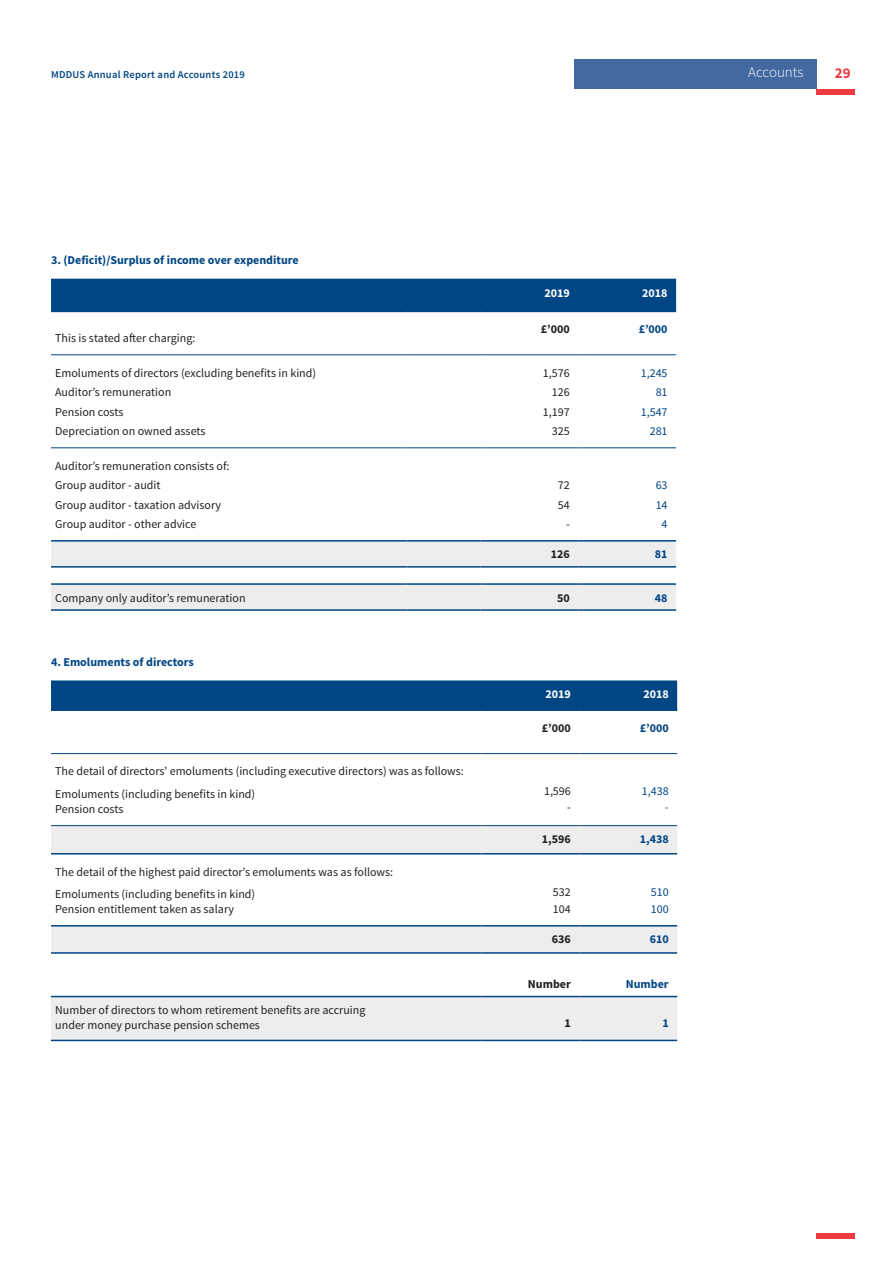
<style>
.page{position:relative;width:893px;height:1263px;background:#fff}
.page>*{position:absolute;margin:0;border:0;box-sizing:border-box;transform-origin:0 0}
.t1{font:300 15px "Source Sans Pro";color:#fff}
.t2{font:700 15px "Source Sans Pro";color:#ee3a41}
.Body_-_flush{font:12px/15px "Source Sans Pro";color:#231f20}
.Body_-_flush-2{font:700 12px "Source Sans Pro";color:#004684}
.Body_-_flush-3{font:12px "Source Sans Pro";color:#004684}
.Body_-_flush-4{font:700 12px "Source Sans Pro";color:#231f20}
.Body_-_flush-5{font:700 12px "Source Sans Pro";color:#fff}
.t3{font:600 10.5px "Source Sans Pro";letter-spacing:.02em;color:#004684}
</style>
<div class="page">
<div style="left:816px;top:1233px;width:39px;height:5px;background:#ee3a41"></div>
<div style="left:816px;top:89px;width:39px;height:5px;background:#ee3a41"></div>
<div style="left:574px;top:60px;width:242px;height:29px;background:#4269a0"></div>
<div style="left:51px;top:279px;width:625px;height:32px;background:#004684"></div>
<svg style="left:51px;top:542px;width:625px;height:67px"></svg>
<hr style="left:51px;top:311px;width:357px;height:1px;background:#004684">
<hr style="left:408px;top:311px;width:72px;height:1px;background:#004684">
<hr style="left:480px;top:311px;width:98px;height:1px;background:#004684">
<hr style="left:578px;top:311px;width:98px;height:1px;background:#004684">
<hr style="left:51px;top:540px;width:357px;height:2px;background:#004684">
<hr style="left:408px;top:540px;width:72px;height:2px;background:#004684">
<hr style="left:480px;top:540px;width:98px;height:2px;background:#004684">
<hr style="left:578px;top:540px;width:98px;height:2px;background:#004684">
<hr style="left:51px;top:566px;width:357px;height:2px;background:#004684">
<hr style="left:408px;top:566px;width:72px;height:2px;background:#004684">
<hr style="left:480px;top:566px;width:98px;height:2px;background:#004684">
<hr style="left:578px;top:566px;width:98px;height:2px;background:#004684">
<hr style="left:51px;top:583px;width:357px;height:2px;background:#004684">
<hr style="left:408px;top:583px;width:72px;height:2px;background:#004684">
<hr style="left:480px;top:583px;width:98px;height:2px;background:#004684">
<hr style="left:578px;top:583px;width:98px;height:2px;background:#004684">
<hr style="left:51px;top:609px;width:357px;height:2px;background:#004684">
<hr style="left:408px;top:609px;width:72px;height:2px;background:#004684">
<hr style="left:480px;top:609px;width:98px;height:2px;background:#004684">
<hr style="left:578px;top:609px;width:98px;height:2px;background:#004684">
<hr style="left:51px;top:354px;width:357px;height:1px;background:#004684">
<hr style="left:408px;top:354px;width:72px;height:1px;background:#004684">
<hr style="left:480px;top:354px;width:98px;height:1px;background:#004684">
<hr style="left:578px;top:354px;width:98px;height:1px;background:#004684">
<hr style="left:51px;top:447px;width:357px;height:1px;background:#004684">
<hr style="left:408px;top:447px;width:72px;height:1px;background:#004684">
<hr style="left:480px;top:447px;width:98px;height:1px;background:#004684">
<hr style="left:578px;top:447px;width:98px;height:1px;background:#004684">
<div style="left:51px;top:680px;width:626px;height:29px;background:#004684"></div>
<svg style="left:51px;top:826px;width:626px;height:214px"></svg>
<hr style="left:51px;top:709px;width:431px;height:2px;background:#004684">
<hr style="left:482px;top:709px;width:97px;height:2px;background:#004684">
<hr style="left:579px;top:709px;width:98px;height:2px;background:#004684">
<hr style="left:51px;top:853px;width:431px;height:1px;background:#004684">
<hr style="left:482px;top:853px;width:97px;height:1px;background:#004684">
<hr style="left:579px;top:853px;width:98px;height:1px;background:#004684">
<hr style="left:51px;top:925px;width:431px;height:1px;background:#004684">
<hr style="left:482px;top:925px;width:97px;height:1px;background:#004684">
<hr style="left:579px;top:925px;width:98px;height:1px;background:#004684">
<hr style="left:51px;top:952px;width:431px;height:2px;background:#004684">
<hr style="left:482px;top:952px;width:97px;height:2px;background:#004684">
<hr style="left:579px;top:952px;width:98px;height:2px;background:#004684">
<hr style="left:51px;top:996px;width:431px;height:1px;background:#004684">
<hr style="left:482px;top:996px;width:97px;height:1px;background:#004684">
<hr style="left:579px;top:996px;width:98px;height:1px;background:#004684">
<hr style="left:51px;top:1040px;width:431px;height:1px;background:#004684">
<hr style="left:482px;top:1040px;width:97px;height:1px;background:#004684">
<hr style="left:579px;top:1040px;width:98px;height:1px;background:#004684">
<hr style="left:51px;top:753px;width:431px;height:1px;background:#004684">
<hr style="left:482px;top:753px;width:97px;height:1px;background:#004684">
<hr style="left:579px;top:753px;width:98px;height:1px;background:#004684">
<hr style="left:51px;top:825px;width:431px;height:1px;background:#004684">
<hr style="left:482px;top:825px;width:97px;height:1px;background:#004684">
<hr style="left:579px;top:825px;width:98px;height:1px;background:#004684">
<p class="t1" style="left:748px;top:63px;width:57px">Accounts</p>
<p class="t3" style="left:51px;top:68px;width:195px">MDDUS Annual Report and Accounts 2019</p>
<p class="t2" style="left:835px;top:63px;width:17px">29</p>
<p class="Body_-_flush-2" style="left:51px;top:252px;width:249px">3. (Deficit)/Surplus of income over expenditure</p>
<p class="Body_-_flush" style="left:55px;top:331px;width:142px">This is stated after charging:</p>
<p class="Body_-_flush" style="left:55px;top:365px;width:262px">Emoluments of directors (excluding benefits in kind)</p>
<p class="Body_-_flush" style="left:55px;top:385px;width:117px">Auditor’s remuneration</p>
<p class="Body_-_flush" style="left:55px;top:404px;width:70px">Pension costs</p>
<p class="Body_-_flush" style="left:55px;top:424px;width:152px">Depreciation on owned assets</p>
<p class="Body_-_flush" style="left:55px;top:458px;width:176px">Auditor’s remuneration consists of:</p>
<p class="Body_-_flush" style="left:55px;top:478px;width:107px">Group auditor - audit</p>
<p class="Body_-_flush" style="left:55px;top:497px;width:167px">Group auditor - taxation advisory</p>
<p class="Body_-_flush" style="left:55px;top:517px;width:143px">Group auditor - other advice</p>
<p class="Body_-_flush-5" style="left:544px;top:286px;width:27px">2019</p>
<p class="Body_-_flush-5" style="left:642px;top:286px;width:27px">2018</p>
<p class="Body_-_flush-4" style="left:541px;top:321px;width:30px">£’000</p>
<p class="Body_-_flush-2" style="left:639px;top:321px;width:30px">£’000</p>
<p class="Body_-_flush" style="left:543px;top:365px;width:28px">1,576</p>
<p class="Body_-_flush" style="left:552px;top:385px;width:19px">126</p>
<p class="Body_-_flush" style="left:543px;top:404px;width:28px">1,197</p>
<p class="Body_-_flush" style="left:552px;top:424px;width:19px">325</p>
<p class="Body_-_flush" style="left:558px;top:478px;width:13px">72</p>
<p class="Body_-_flush" style="left:558px;top:497px;width:13px">54</p>
<p class="Body_-_flush" style="left:566px;top:517px;width:5px">-</p>
<p class="Body_-_flush-3" style="left:641px;top:365px;width:28px">1,245</p>
<p class="Body_-_flush-3" style="left:656px;top:385px;width:13px">81</p>
<p class="Body_-_flush-3" style="left:641px;top:404px;width:28px">1,547</p>
<p class="Body_-_flush-3" style="left:650px;top:424px;width:19px">281</p>
<p class="Body_-_flush-3" style="left:656px;top:478px;width:13px">63</p>
<p class="Body_-_flush-3" style="left:656px;top:497px;width:13px">14</p>
<p class="Body_-_flush-3" style="left:662px;top:517px;width:7px">4</p>
<p class="Body_-_flush-4" style="left:551px;top:547px;width:21px">126</p>
<p class="Body_-_flush-2" style="left:655px;top:547px;width:14px">81</p>
<p class="Body_-_flush" style="left:55px;top:590px;width:192px">Company only auditor’s remuneration</p>
<p class="Body_-_flush-4" style="left:557px;top:590px;width:14px">50</p>
<p class="Body_-_flush-2" style="left:655px;top:590px;width:14px">48</p>
<p class="Body_-_flush-2" style="left:51px;top:654px;width:144px">4. Emoluments of directors</p>
<p class="Body_-_flush" style="left:55px;top:764px;width:410px">The detail of directors’ emoluments (including executive directors) was as follows:</p>
<p class="Body_-_flush" style="left:55px;top:786px;width:201px">Emoluments (including benefits in kind)</p>
<p class="Body_-_flush" style="left:55px;top:801px;width:70px">Pension costs</p>
<p class="Body_-_flush" style="left:55px;top:864px;width:339px">The detail of the highest paid director’s emoluments was as follows:</p>
<p class="Body_-_flush" style="left:55px;top:887px;width:201px">Emoluments (including benefits in kind)</p>
<p class="Body_-_flush" style="left:55px;top:902px;width:180px">Pension entitlement taken as salary</p>
<p class="Body_-_flush" style="left:55px;top:1003px;width:312px">Number of directors to whom retirement benefits are accruing under money purchase pension schemes</p>
<p class="Body_-_flush-5" style="left:545px;top:686px;width:27px">2019</p>
<p class="Body_-_flush-5" style="left:643px;top:686px;width:27px">2018</p>
<p class="Body_-_flush-4" style="left:542px;top:720px;width:30px">£’000</p>
<p class="Body_-_flush-2" style="left:640px;top:720px;width:30px">£’000</p>
<p class="Body_-_flush" style="left:544px;top:783px;width:28px">1,596</p>
<p class="Body_-_flush" style="left:567px;top:800px;width:5px">-</p>
<p class="Body_-_flush-3" style="left:642px;top:783px;width:28px">1,438</p>
<p class="Body_-_flush-3" style="left:665px;top:800px;width:5px">-</p>
<p class="Body_-_flush-4" style="left:542px;top:831px;width:30px">1,596</p>
<p class="Body_-_flush-2" style="left:640px;top:831px;width:30px">1,438</p>
<p class="Body_-_flush" style="left:553px;top:885px;width:19px">532</p>
<p class="Body_-_flush" style="left:553px;top:901px;width:19px">104</p>
<p class="Body_-_flush-3" style="left:651px;top:885px;width:19px">510</p>
<p class="Body_-_flush-3" style="left:651px;top:901px;width:19px">100</p>
<p class="Body_-_flush-4" style="left:552px;top:932px;width:21px">636</p>
<p class="Body_-_flush-2" style="left:650px;top:932px;width:21px">610</p>
<p class="Body_-_flush-4" style="left:528px;top:976px;width:44px">Number</p>
<p class="Body_-_flush-2" style="left:626px;top:976px;width:44px">Number</p>
<p class="Body_-_flush-4" style="left:564px;top:1015px;width:8px">1</p>
<p class="Body_-_flush-2" style="left:662px;top:1015px;width:8px">1</p>
</div>
